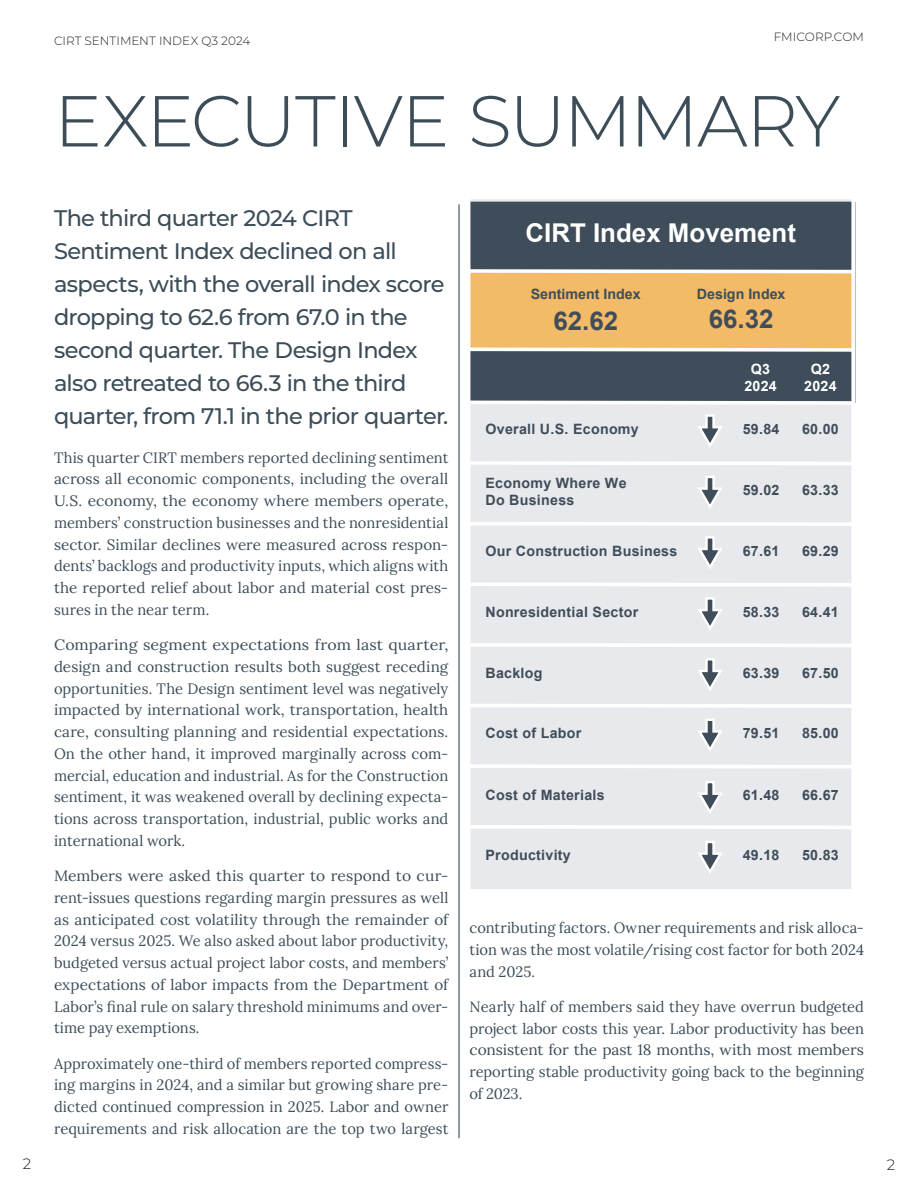
<style>
.page{position:relative;width:918px;height:1188px;background:#fff}
.page>*{position:absolute;margin:0;border:0;box-sizing:border-box;transform-origin:0 0}
.t1{font:300 72px "Montserrat";letter-spacing:-.025em;color:#3c4d58}
.t2{font:700 25.95px "Arial";color:#fff}
.t3{font:700 25.95px "Arial";color:#3e4d59}
.t4{font:500 22.5px/33px "Montserrat";letter-spacing:-.035em;color:#3c4d58}
.TXT{font:15px/21.8px "Lora";color:#3c4d58;text-align:justify}
.TXT-2{font:15px/21.8px "Lora";color:#3c4d58;text-align:justify;scale:1.07 1}
.TXT-3{font:15px/21.8px "Lora";color:#3c4d58;text-align:justify;scale:1.04 1}
.SUB{font:300 15px "Montserrat";color:#231f20}
.t5{font:700 14.25px/17.1px "Arial";letter-spacing:.02em;color:#3e4d59}
.t6{font:700 14.25px "Arial";color:#3e4d59}
.t7{font:700 14.25px/17.1px "Arial";letter-spacing:.02em;color:#fff;text-align:center}
.SUB-2{font:300 12px "Montserrat";color:#231f20}
</style>
<div class="page">
<hr style="left:459px;top:204px;width:1px;height:934px;background:#6e7984">
<div style="left:469px;top:198px;width:384px;height:693px;background:#e8e9ec"></div>
<div style="left:469px;top:202px;width:386px;height:200px;background:#3e4d59"></div>
<div style="left:469px;top:271px;width:384px;height:78px;background:#f3ba68"></div>
<svg style="left:698px;top:414px;width:24px;height:33px"></svg>
<svg style="left:698px;top:476px;width:24px;height:32px"></svg>
<svg style="left:698px;top:536px;width:24px;height:33px"></svg>
<svg style="left:698px;top:597px;width:24px;height:33px"></svg>
<svg style="left:698px;top:658px;width:24px;height:33px"></svg>
<svg style="left:698px;top:841px;width:24px;height:32px"></svg>
<svg style="left:698px;top:781px;width:24px;height:32px"></svg>
<svg style="left:698px;top:719px;width:24px;height:32px"></svg>
<div style="left:467px;top:196px;width:388px;height:697px;border:4px solid #fff"></div>
<svg style="left:467px;top:399px;width:388px;height:7px"></svg>
<svg style="left:467px;top:459px;width:388px;height:8px"></svg>
<svg style="left:467px;top:520px;width:388px;height:8px"></svg>
<svg style="left:467px;top:581px;width:388px;height:7px"></svg>
<svg style="left:467px;top:641px;width:388px;height:8px"></svg>
<svg style="left:467px;top:702px;width:388px;height:8px"></svg>
<svg style="left:467px;top:763px;width:388px;height:7px"></svg>
<svg style="left:467px;top:823px;width:388px;height:8px"></svg>
<svg style="left:467px;top:346px;width:388px;height:7px"></svg>
<svg style="left:467px;top:267px;width:388px;height:8px"></svg>
<p class="SUB-2" style="left:54px;top:33px;width:198px">CIRT SENTIMENT INDEX Q3 2024</p>
<p class="SUB-2" style="left:774px;top:29px;width:92px">FMICORP.COM</p>
<p class="t1" style="left:54px;top:72px;width:788px">EXECUTIVE SUMMARY</p>
<p class="t4" style="left:54px;top:201px;width:396px">The third quarter 2024 CIRT Sentiment Index declined on all aspects, with the overall index score dropping to 62.6 from 67.0 in the second quarter. The Design Index also retreated to 66.3 in the third quarter, from 71.1 in the prior quarter.</p>
<p class="TXT" style="left:54px;top:445px;width:396px">This quarter CIRT members reported declining sentiment across all economic components, including the overall U.S. economy, the economy where members operate, members’ construction businesses and the nonresidential sector. Similar declines were measured across respon&shy;dents’ backlogs and productivity inputs, which aligns with the reported relief about labor and material cost pres&shy;sures in the near term.</p>
<p class="TXT-2" style="left:54px;top:633px;width:370px">Comparing segment expectations from last quarter, design and construction results both suggest receding opportunities. The Design sentiment level was negatively impacted by international work, transportation, health care, consulting planning and residential expectations.<br>On the other hand, it improved marginally across com&shy;mercial, education and industrial. As for the Construction sentiment, it was weakened overall by declining expecta&shy;tions across transportation, industrial, public works and international work.</p>
<p class="TXT-3" style="left:54px;top:864px;width:381px">Members were asked this quarter to respond to cur&shy;rent-issues questions regarding margin pressures as well as anticipated cost volatility through the remainder of 2024 versus 2025. We also asked about labor productivity, budgeted versus actual project labor costs, and members’ expectations of labor impacts from the Department of Labor’s final rule on salary threshold minimums and over&shy;time pay exemptions.</p>
<p class="TXT" style="left:54px;top:1051px;width:396px">Approximately one-third of members reported compress&shy;ing margins in 2024, and a similar but growing share pre&shy;dicted continued compression in 2025. Labor and owner requirements and risk allocation are the top two largest</p>
<p class="t2" style="left:525px;top:215px;width:272px">CIRT Index Movement</p>
<p class="t6" style="left:531px;top:284px;width:111px">Sentiment Index</p>
<p class="t3" style="left:553px;top:302px;width:66px">62.62</p>
<p class="t6" style="left:697px;top:284px;width:90px">Design Index</p>
<p class="t3" style="left:709px;top:300px;width:66px">66.32</p>
<p class="t7" style="left:744px;top:361px;width:34px">Q3<br>2024</p>
<p class="t7" style="left:804px;top:361px;width:34px">Q2<br>2024</p>
<p class="t5" style="left:485px;top:421px;width:155px">Overall U.S. Economy</p>
<p class="t5" style="left:743px;top:421px;width:38px">59.84</p>
<p class="t5" style="left:802px;top:421px;width:38px">60.00</p>
<p class="t5" style="left:485px;top:475px;width:143px">Economy Where We<br>Do Business</p>
<p class="t5" style="left:743px;top:482px;width:38px">59.02</p>
<p class="t5" style="left:802px;top:482px;width:38px">63.33</p>
<p class="t5" style="left:485px;top:542px;width:193px">Our Construction Business</p>
<p class="t5" style="left:743px;top:542px;width:38px">67.61</p>
<p class="t5" style="left:802px;top:542px;width:38px">69.29</p>
<p class="t5" style="left:485px;top:603px;width:154px">Nonresidential Sector</p>
<p class="t5" style="left:743px;top:603px;width:38px">58.33</p>
<p class="t5" style="left:802px;top:603px;width:38px">64.41</p>
<p class="t5" style="left:485px;top:664px;width:59px">Backlog</p>
<p class="t5" style="left:743px;top:664px;width:38px">63.39</p>
<p class="t5" style="left:802px;top:664px;width:38px">67.50</p>
<p class="t5" style="left:485px;top:725px;width:97px">Cost of Labor</p>
<p class="t5" style="left:743px;top:725px;width:38px">79.51</p>
<p class="t5" style="left:802px;top:725px;width:38px">85.00</p>
<p class="t5" style="left:485px;top:787px;width:121px">Cost of Materials</p>
<p class="t5" style="left:743px;top:787px;width:38px">61.48</p>
<p class="t5" style="left:802px;top:787px;width:38px">66.67</p>
<p class="t5" style="left:485px;top:847px;width:87px">Productivity</p>
<p class="t5" style="left:743px;top:847px;width:38px">49.18</p>
<p class="t5" style="left:802px;top:847px;width:38px">50.83</p>
<p class="TXT" style="left:470px;top:916px;width:396px">contributing factors. Owner requirements and risk alloca&shy;tion was the most volatile/rising cost factor for both 2024 and 2025.</p>
<p class="TXT" style="left:470px;top:995px;width:396px">Nearly half of members said they have overrun budgeted project labor costs this year. Labor productivity has been consistent for the past 18 months, with most members reporting stable productivity going back to the beginning of 2023.</p>
<p class="SUB" style="left:23px;top:1154px;width:10px">2</p>
<p class="SUB" style="left:887px;top:1154px;width:10px">2</p>
</div>
